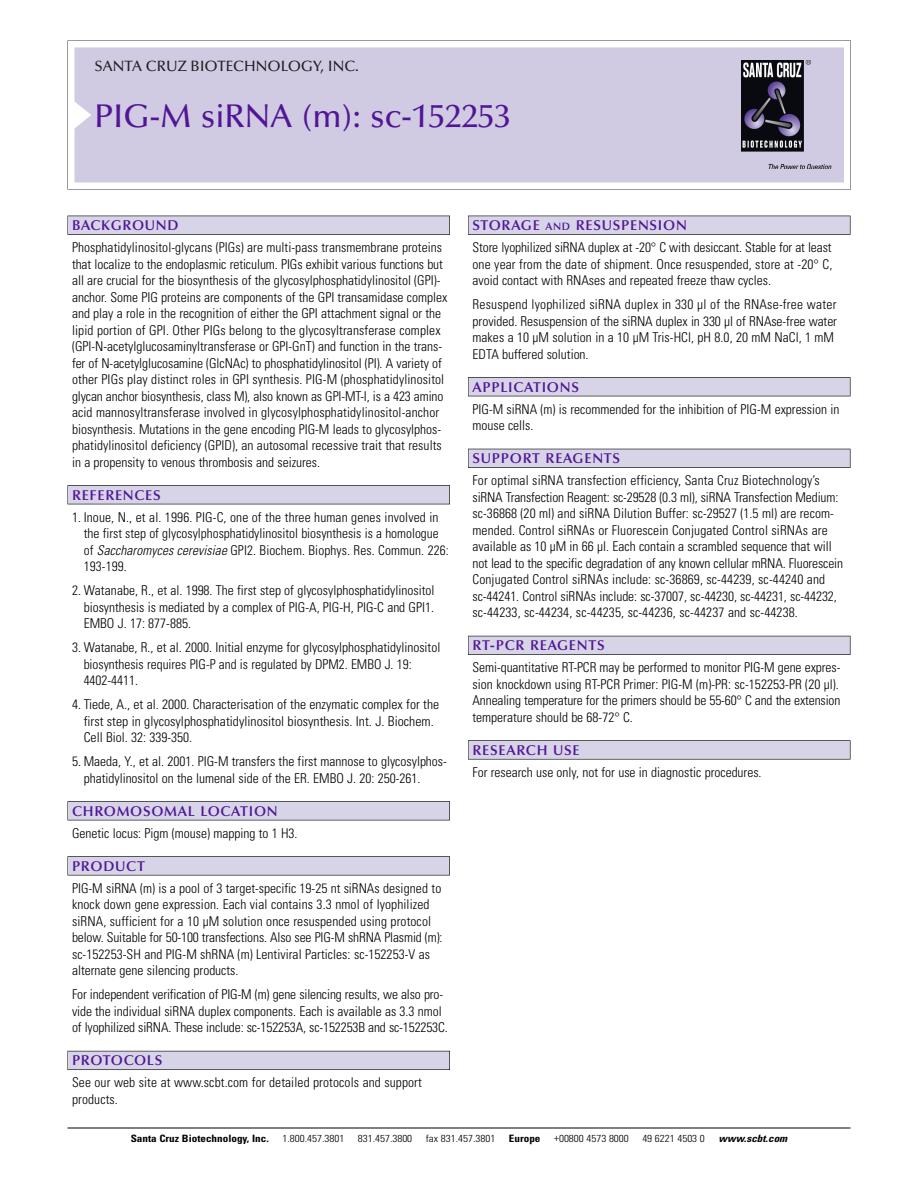
<style>
.page{position:relative;width:918px;height:1188px;background:#fff}
.page>*{position:absolute;margin:0;border:0;box-sizing:border-box;transform-origin:0 0}
.t1{font:500 33px "Optima";color:#511695}
.t2{font:500 15px "Optima";color:#231f20}
.t3{font:600 14.25px "Optima";letter-spacing:.05em;color:#511695}
.t4{font:300 condensed 13.5px/16.5px "Univers";color:#000}
.t5{font:300 condensed 10.2px "Univers";color:#000;scale:1.1 1}
.t6{font:700 condensed 10.2px "Univers";color:#000;scale:1.1 1}
.t7{font:italic 700 condensed 10.2px "Univers";color:#000;scale:1.1 1}
.s1{font-style:italic}
.s2{font-size:10.65px}
</style>
<div class="page">
<svg style="left:74px;top:41px;width:777px;height:148px"></svg>
<div style="left:74px;top:47px;width:770px;height:135px;background:#d1cae3"></div>
<img style="left:741px;top:60px;width:90px;height:108px">
<div style="left:468px;top:216px;width:382px;height:19px;background:#535256"></div>
<div style="left:468px;top:216px;width:382px;height:18px;background:#d7d4e8"></div>
<div style="left:468px;top:377px;width:382px;height:19px;background:#515155"></div>
<div style="left:468px;top:378px;width:382px;height:18px;background:#d7d4e8"></div>
<div style="left:468px;top:449px;width:382px;height:19px;background:#515057"></div>
<div style="left:468px;top:449px;width:382px;height:18px;background:#d7d4e8"></div>
<div style="left:468px;top:636px;width:382px;height:19px;background:#535259"></div>
<div style="left:468px;top:636px;width:382px;height:18px;background:#d7d4e8"></div>
<svg style="left:468px;top:740px;width:382px;height:20px"></svg>
<div style="left:468px;top:741px;width:382px;height:18px;background:#d7d4e8"></div>
<hr style="left:68px;top:1128px;width:782px;height:1px;background:#000">
<div style="left:68px;top:216px;width:382px;height:19px;background:#535256"></div>
<div style="left:68px;top:216px;width:381px;height:18px;background:#d7d4e8"></div>
<div style="left:68px;top:485px;width:382px;height:19px;background:#515155"></div>
<div style="left:68px;top:486px;width:381px;height:18px;background:#d7d4e8"></div>
<div style="left:68px;top:801px;width:382px;height:19px;background:#545357"></div>
<div style="left:68px;top:802px;width:381px;height:18px;background:#d7d4e8"></div>
<div style="left:68px;top:856px;width:382px;height:19px;background:#575659"></div>
<div style="left:68px;top:857px;width:381px;height:18px;background:#d7d4e8"></div>
<div style="left:68px;top:1051px;width:382px;height:19px;background:#595860"></div>
<div style="left:68px;top:1051px;width:381px;height:18px;background:#d7d4e8"></div>
<p class="t2" style="left:94px;top:60px;width:266px">SANTA CRUZ BIOTECHNOLOGY, INC.</p>
<h1 class="t1" style="left:94px;top:102px;width:418px">PIG-M siRNA (m): sc-152253</h1>
<p class="t3" style="left:72px;top:219px;width:108px">BACKGROUND</p>
<p class="t4" style="left:72px;top:240px;width:377px">Phosphatidylinositol-glycans (PIGs) are multi-pass transmembrane proteins that localize to the endoplasmic reticulum. PIGs exhibit various functions but all are crucial for the biosynthesis of the glycosylphosphatidylinositol (GPI)- anchor. Some PIG proteins are components of the GPI transamidase complex and play a role in the recognition of either the GPI attachment signal or the lipid portion of GPI. Other PIGs belong to the glycosyltransferase complex (GPI-N-acetylglucosaminyltransferase or GPI-GnT) and function in the trans&shy;fer of N-acetylglucosamine (GlcNAc) to phosphatidylinositol (PI). A variety of other PIGs play distinct roles in GPI synthesis. PIG-M (phosphatidylinositol glycan anchor biosynthesis, class M), also known as GPI-MT-I, is a 423 amino acid mannosyltransferase involved in glycosylphosphatidylinositol-anchor biosynthesis. Mutations in the gene encoding PIG-M leads to glycosylphos&shy;phatidylinositol deficiency (GPID), an autosomal recessive trait that results in a propensity to venous thrombosis and seizures.</p>
<p class="t3" style="left:72px;top:489px;width:90px">REFERENCES</p>
<p class="t4" style="left:84px;top:510px;width:367px;text-indent:-12px">1. Inoue, N., et al. 1996. PIG-C, one of the three human genes involved in the first step of glycosylphosphatidylinositol biosynthesis is a homologue of <span class="s1">Saccharomyces cerevisiae</span>GPI2. Biochem. Biophys. Res. Commun. 226:<br>193-199.</p>
<p class="t4" style="left:84px;top:583px;width:352px;text-align:justify;text-indent:-12px">2. Watanabe, R., et al. 1998. The first step of glycosylphosphatidylinositol biosynthesis is mediated by a complex of PIG-A, PIG-H, PIG-C and GPI1.<br>EMBO J. 17: 877-885.</p>
<p class="t4" style="left:84px;top:640px;width:358px;text-indent:-12px">3. Watanabe, R., et al. 2000. Initial enzyme for glycosylphosphatidylinositol biosynthesis requires PIG-P and is regulated by DPM2. EMBO J. 19:<br>4402-4411.</p>
<p class="t4" style="left:84px;top:697px;width:357px;text-indent:-12px">4. Tiede, A., et al. 2000. Characterisation of the enzymatic complex for the first step in glycosylphosphatidylinositol biosynthesis. Int. J. Biochem.<br>Cell Biol. 32: 339-350.</p>
<p class="t4" style="left:84px;top:754px;width:365px;text-indent:-12px">5. Maeda, Y., et al. 2001. PIG-M transfers the first mannose to glycosylphos&shy;phatidylinositol on the lumenal side of the ER. EMBO J. 20: 250-261.</p>
<p class="t3" style="left:72px;top:805px;width:207px">CHROMOSOMAL LOCATION</p>
<p class="t4" style="left:72px;top:826px;width:227px">Genetic locus: Pigm (mouse) mapping to 1 H3.</p>
<p class="t3" style="left:72px;top:860px;width:74px">PRODUCT</p>
<p class="t4" style="left:72px;top:881px;width:372px">PIG-M siRNA (m) is a pool of 3 target-specific 19-25 nt siRNAs designed to knock down gene expression. Each vial contains 3.3 nmol of lyophilized siRNA, sufficient for a 10 µM solution once resuspended using protocol below. Suitable for 50-100 transfections. Also see PIG-M shRNA Plasmid (m): sc-152253-SH and PIG-M shRNA (m) Lentiviral Particles: sc-152253-V as alternate gene silencing products.</p>
<p class="t4" style="left:72px;top:988px;width:377px">For independent verification of PIG-M (m) gene silencing results, we also pro&shy;vide the individual siRNA duplex components. Each is available as 3.3 nmol of lyophilized siRNA. These include: sc-152253A, sc-152253B and sc-152253C.</p>
<p class="t3" style="left:72px;top:1054px;width:92px">PROTOCOLS</p>
<p class="t4" style="left:72px;top:1076px;width:351px">See our web site at www.scbt.com for detailed protocols and support products.</p>
<p class="t3" style="left:473px;top:219px;width:216px">STORAGE <span class="s2">AND</span> RESUSPENSION</p>
<p class="t4" style="left:473px;top:240px;width:361px;text-align:justify">Store lyophilized siRNA duplex at -20° C with desiccant. Stable for at least one year from the date of shipment. Once resuspended, store at -20° C, avoid contact with RNAses and repeated freeze thaw cycles.</p>
<p class="t4" style="left:473px;top:297px;width:366px">Resuspend lyophilized siRNA duplex in 330 µl of the RNAse-free water provided. Resuspension of the siRNA duplex in 330 µl of RNAse-free water makes a 10 µM solution in a 10 µM Tris-HCl, pH 8.0, 20 mM NaCl, 1 mM EDTA buffered solution.</p>
<p class="t3" style="left:473px;top:381px;width:108px">APPLICATIONS</p>
<p class="t4" style="left:473px;top:402px;width:368px">PIG-M siRNA (m) is recommended for the inhibition of PIG-M expression in mouse cells.</p>
<p class="t3" style="left:473px;top:452px;width:149px">SUPPORT REAGENTS</p>
<p class="t4" style="left:473px;top:474px;width:372px">For optimal siRNA transfection efficiency, Santa Cruz Biotechnology’s siRNA Transfection Reagent: sc-29528 (0.3 ml), siRNA Transfection Medium: sc-36868 (20 ml) and siRNA Dilution Buffer: sc-29527 (1.5 ml) are recom&shy;mended. Control siRNAs or Fluorescein Conjugated Control siRNAs are available as 10 µM in 66 µl. Each contain a scrambled sequence that will not lead to the specific degradation of any known cellular mRNA. Fluorescein Conjugated Control siRNAs include: sc-36869, sc-44239, sc-44240 and sc-44241. Control siRNAs include: sc-37007, sc-44230, sc-44231, sc-44232, sc-44233, sc-44234, sc-44235, sc-44236, sc-44237 and sc-44238.</p>
<p class="t3" style="left:473px;top:639px;width:134px">RT-PCR REAGENTS</p>
<p class="t4" style="left:473px;top:661px;width:369px;text-align:justify">Semi-quantitative RT-PCR may be performed to monitor PIG-M gene expres&shy;sion knockdown using RT-PCR Primer: PIG-M (m)-PR: sc-152253-PR (20 µl).<br>Annealing temperature for the primers should be 55-60° C and the extension temperature should be 68-72° C.</p>
<p class="t3" style="left:473px;top:744px;width:109px">RESEARCH USE</p>
<p class="t4" style="left:473px;top:765px;width:291px">For research use only, not for use in diagnostic procedures.</p>
<p class="t6" style="left:131px;top:1135px;width:127px">Santa Cruz Biotechnology, Inc.</p>
<p class="t5" style="left:282px;top:1135px;width:58px">1.800.457.3801</p>
<p class="t5" style="left:358px;top:1135px;width:51px">831.457.3800</p>
<p class="t5" style="left:426px;top:1135px;width:65px">fax 831.457.3801</p>
<p class="t6" style="left:509px;top:1135px;width:30px">Europe</p>
<p class="t5" style="left:554px;top:1135px;width:69px">+00800 4573 8000</p>
<p class="t5" style="left:642px;top:1135px;width:58px">49 6221 4503 0</p>
<p class="t7" style="left:719px;top:1135px;width:66px">www.scbt.com</p>
</div>
